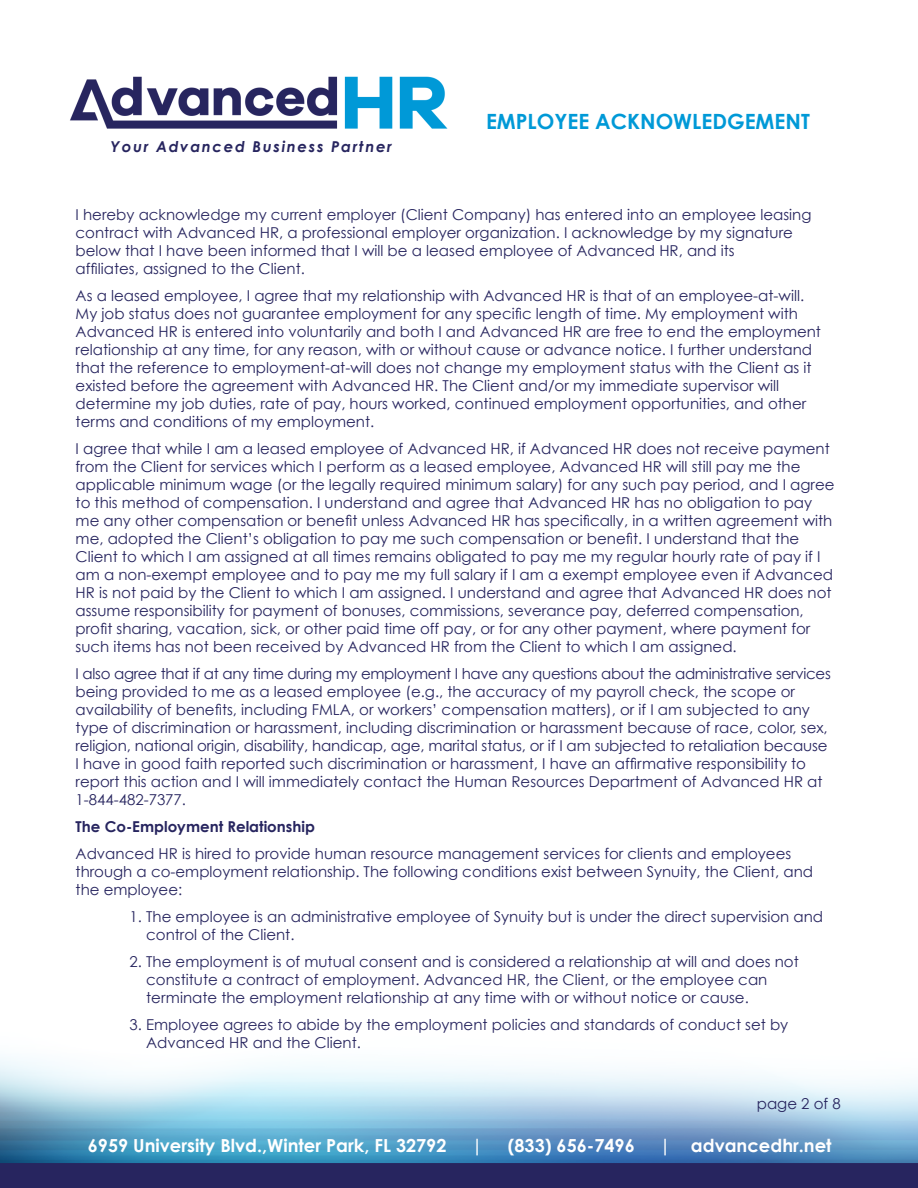
<style>
.page{position:relative;width:918px;height:1188px;background:#fff}
.page>*{position:absolute;margin:0;border:0;box-sizing:border-box;transform-origin:0 0}
.t1{font:700 21px "Century Gothic";color:#0099d7}
.t2{font:700 18px "Century Gothic";color:#fff}
.t3{font:15px/18px "Century Gothic";color:#27255f}
.t4{font:700 15px "Century Gothic";color:#27255f}
.t5{font:italic 700 15px "Century Gothic";letter-spacing:.11em;color:#27255f}
</style>
<div class="page">
<img style="left:0;top:76px;width:918px;height:1112px">
<p class="t5" style="left:111px;top:137px;width:283px">Your Advanced Business Partner</p>
<p class="t1" style="left:486px;top:109px;width:325px">EMPLOYEE ACKNOWLEDGEMENT</p>
<p class="t3" style="left:76px;top:206px;width:737px">I hereby acknowledge my current employer (Client Company) has entered into an employee leasing contract with Advanced HR, a professional employer organization. I acknowledge by my signature below that I have been informed that I will be a leased employee of Advanced HR, and its</p>
<p class="t3" style="left:76px;top:260px;width:231px">affiliates, assigned to the Client.</p>
<p class="t3" style="left:76px;top:287px;width:747px">As a leased employee, I agree that my relationship with Advanced HR is that of an employee-at-will.<br>My job status does not guarantee employment for any specific length of time. My employment with Advanced HR is entered into voluntarily and both I and Advanced HR are free to end the employment relationship at any time, for any reason, with or without cause or advance notice. I further understand that the reference to employment-at-will does not change my employment status with the Client as it existed before the agreement with Advanced HR. The Client and/or my immediate supervisor will determine my job duties, rate of pay, hours worked, continued employment opportunities, and other terms and conditions of my employment.</p>
<p class="t3" style="left:76px;top:440px;width:760px">I agree that while I am a leased employee of Advanced HR, if Advanced HR does not receive payment from the Client for services which I perform as a leased employee, Advanced HR will still pay me the applicable minimum wage (or the legally required minimum salary) for any such pay period, and I agree to this method of compensation. I understand and agree that Advanced HR has no obligation to pay me any other compensation or benefit unless Advanced HR has specifically, in a written agreement with me, adopted the Client’s obligation to pay me such compensation or benefit. I understand that the Client to which I am assigned at all times remains obligated to pay me my regular hourly rate of pay if I am a non-exempt employee and to pay me my full salary if I am a exempt employee even if Advanced HR is not paid by the Client to which I am assigned. I understand and agree that Advanced HR does not assume responsibility for payment of bonuses, commissions, severance pay, deferred compensation, profit sharing, vacation, sick, or other paid time off pay, or for any other payment, where payment for such items has not been received by Advanced HR from the Client to which I am assigned.</p>
<p class="t3" style="left:76px;top:665px;width:757px">I also agree that if at any time during my employment I have any questions about the administrative services being provided to me as a leased employee (e.g., the accuracy of my payroll check, the scope or availability of benefits, including FMLA, or workers’ compensation matters), or if I am subjected to any type of discrimination or harassment, including discrimination or harassment because of race, color, sex, religion, national origin, disability, handicap, age, marital status, or if I am subjected to retaliation because I have in good faith reported such discrimination or harassment, I have an affirmative responsibility to report this action and I will immediately contact the Human Resources Department of Advanced HR at 1-844-482-7377.</p>
<p class="t4" style="left:76px;top:818px;width:241px">The Co-Employment Relationship</p>
<p class="t3" style="left:76px;top:845px;width:739px">Advanced HR is hired to provide human resource management services for clients and employees through a co-employment relationship. The following conditions exist between Synuity, the Client, and the employee:</p>
<p class="t3" style="left:146px;top:908px;width:678px;text-indent:-17px">1. The employee is an administrative employee of Synuity but is under the direct supervision and control of the Client.</p>
<p class="t3" style="left:146px;top:953px;width:654px;text-indent:-17px">2. The employment is of mutual consent and is considered a relationship at will and does not constitute a contract of employment. Advanced HR, the Client, or the employee can terminate the employment relationship at any time with or without notice or cause.</p>
<p class="t3" style="left:146px;top:1016px;width:644px;text-indent:-17px">3. Employee agrees to abide by the employment policies and standards of conduct set by<br>Advanced HR and the Client.</p>
<p class="t3" style="left:757px;top:1094px;width:85px">page 2 of 8</p>
<p class="t2" style="left:88px;top:1134px;width:360px">6959 University Blvd.,Winter Park, FL 32792</p>
<p class="t2" style="left:472px;top:1134px;width:12px">|</p>
<p class="t2" style="left:508px;top:1134px;width:129px">(833) 656-7496</p>
<p class="t2" style="left:660px;top:1134px;width:173px">| advancedhr.net</p>
</div>
